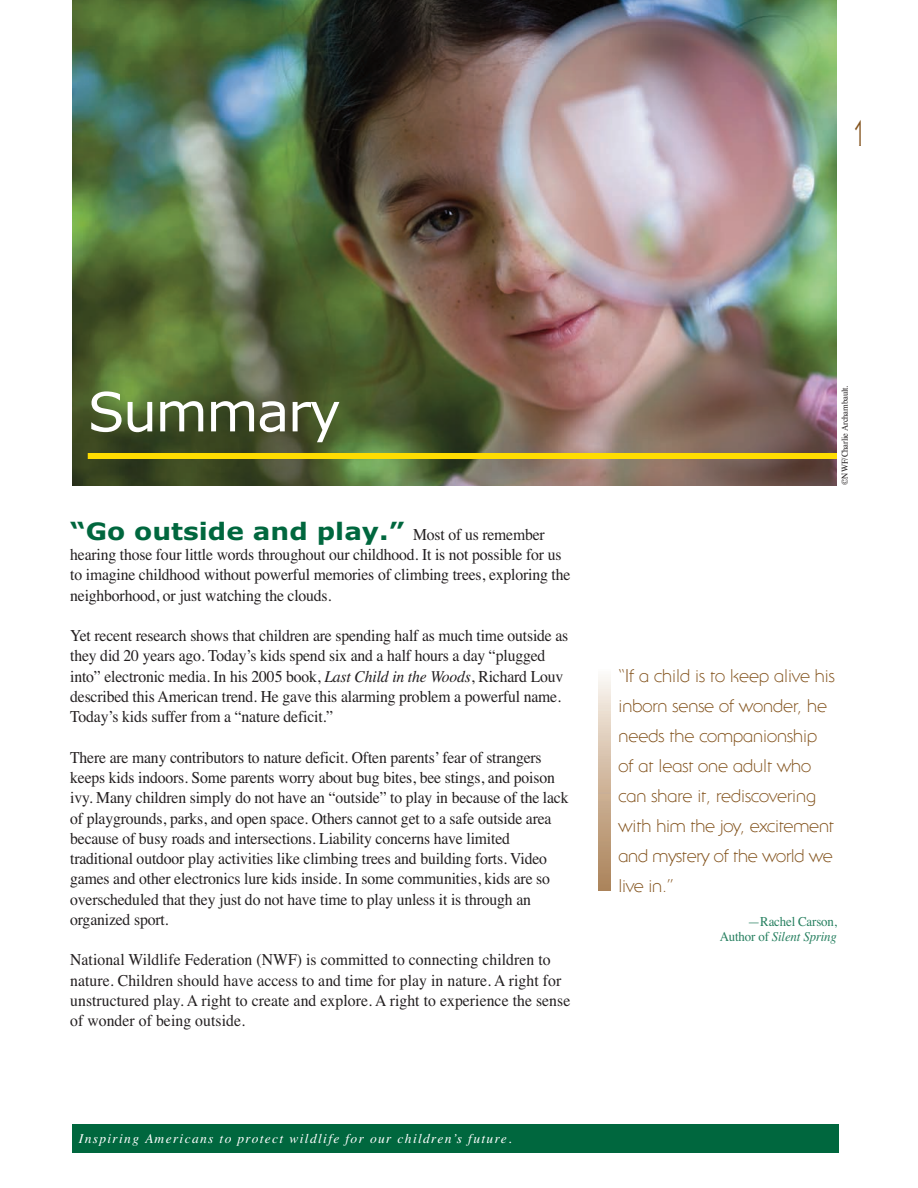
<style>
.page{position:relative;width:918px;height:1188px;background:#fff}
.page>*{position:absolute;margin:0;border:0;box-sizing:border-box;transform-origin:0 0}
.t1{font:54px "Verdana";letter-spacing:-.03em;color:#fff}
.t2{font:300 36px "Serif Gothic";color:#83531d;scale:.7 1}
.t3{font:700 24px "Verdana";color:#00673e;scale:1.1 1}
.t4{font:300 18px/30px "Serif Gothic";color:#83531d}
.t5{font:16.5px/20.2px "Times";letter-spacing:-.01em;color:#231f20;scale:.95 1}
.t6{font:italic 13.5px "Times";letter-spacing:.1em;color:#fff}
.t7{font:13.5px/15px "Times";letter-spacing:-.01em;color:#278060;text-align:right;scale:.95 1}
.t8{font:9px "Times";letter-spacing:-.01em;color:#231f20}
.s1{font-style:italic}
</style>
<div class="page">
<img style="left:72px;top:0;width:765px;height:486px">
<div style="left:88px;top:453px;width:749px;height:6px;background:#ffdd01"></div>
<div style="left:72px;top:1125px;width:767px;height:28px;background:#00673e"></div>
<svg style="left:599px;top:677px;width:12px;height:214px;background:#d0b79f"></svg>
<h2 class="t2" style="left:853px;top:121px;width:22px">1</h2>
<h1 class="t1" style="left:88px;top:381px;width:255px">Summary</h1>
<h3 class="t3" style="left:70px;top:518px;width:305px">“Go outside and play.”</h3>
<p class="t5" style="left:70px;top:524px;width:528px;text-indent:343px">Most of us remember hearing those four little words throughout our childhood. It is not possible for us to imagine childhood without powerful memories of climbing trees, exploring the neighborhood, or just watching the clouds.</p>
<p class="t5" style="left:70px;top:625px;width:526px">Yet recent research shows that children are spending half as much time outside as they did 20 years ago. Today’s kids spend six and a half hours a day “plugged into” electronic media. In his 2005 book, <span class="s1">Last Child in the Woods</span>, Richard Louv described this American trend. He gave this alarming problem a powerful name.<br>Today’s kids suffer from a “nature deficit.”</p>
<p class="t5" style="left:70px;top:747px;width:526px">There are many contributors to nature deficit. Often parents’ fear of strangers keeps kids indoors. Some parents worry about bug bites, bee stings, and poison ivy. Many children simply do not have an “outside” to play in because of the lack of playgrounds, parks, and open space. Others cannot get to a safe outside area because of busy roads and intersections. Liability concerns have limited traditional outdoor play activities like climbing trees and building forts. Video games and other electronics lure kids inside. In some communities, kids are so overscheduled that they just do not have time to play unless it is through an organized sport.</p>
<p class="t5" style="left:70px;top:949px;width:528px">National Wildlife Federation (NWF) is committed to connecting children to nature. Children should have access to and time for play in nature. A right for unstructured play. A right to create and explore. A right to experience the sense of wonder of being outside.</p>
<p class="t6" style="left:79px;top:1130px;width:434px">Inspiring Americans to protect wildlife for our children’s future.</p>
<p class="t8" style="left:839px;top:485px;width:101px;rotate:-90deg">©NWF/Charlie Archambault.</p>
<p class="t4" style="left:618px;top:663px;width:218px">“If a child is to keep alive his inborn sense of wonder, he needs the companionship of at least one adult who can share it, rediscovering with him the joy, excitement and mystery of the world we live in.”</p>
<p class="t7" style="left:720px;top:914px;width:125px">—Rachel Carson,<br>Author of <span class="s1">Silent Spring</span></p>
</div>
